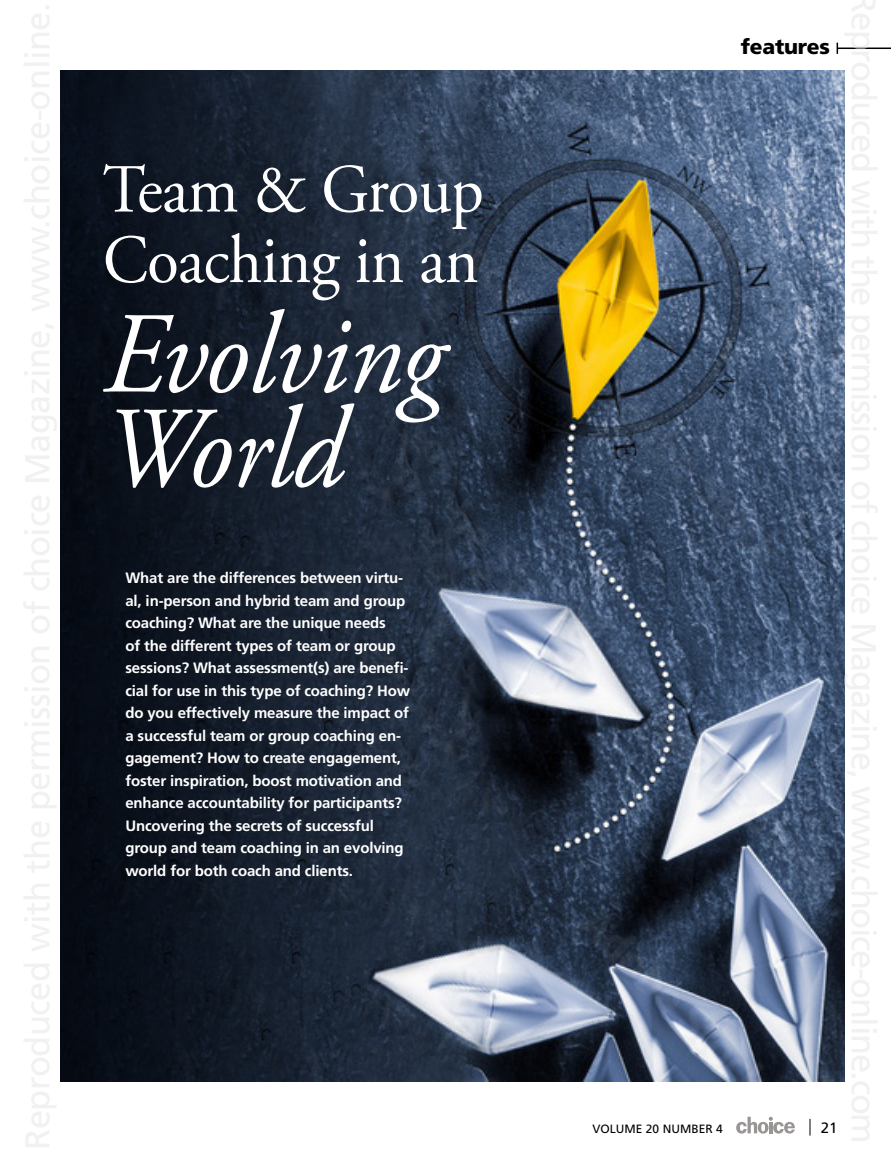
<style>
.page{position:relative;width:891px;height:1161px;background:#fff}
.page>*{position:absolute;margin:0;border:0;box-sizing:border-box;transform-origin:0 0}
.t1{font:italic 115.5px/94.5px "Adobe Garamond Pro";letter-spacing:-.01em;color:#fff;scale:.94 1}
.t2{font:68.7px/70.5px "Adobe Garamond Pro";letter-spacing:-.01em;color:#fff;scale:.94 1}
.t3{font:900 21px "Frutiger";letter-spacing:-.01em;color:#000}
.t4{font:700 15px/22.5px "Frutiger";letter-spacing:-.01em;color:#fff}
.t5{font:15px "Frutiger";color:#000}
.t6{font:12px "Frutiger";color:#000}
</style>
<div class="page">
<svg style="left:736px;top:1117px;width:59px;height:17px"></svg>
<svg style="left:810px;top:1119px;width:1px;height:17px"></svg>
<img style="left:60px;top:71px;width:785px;height:1010px">
<hr style="left:837px;top:48px;width:54px;height:1px;background:#000">
<h2 class="t2" style="left:103px;top:157px;width:407px">Team &amp; Group<br>Coaching in an</h2>
<h1 class="t1" style="left:103px;top:311px;width:363px">Evolving<br>World</h1>
<p class="t4" style="left:125px;top:567px;width:286px">What are the differences between virtu&shy;al, in-person and hybrid team and group coaching? What are the unique needs<br>of the different types of team or group sessions? What assessment(s) are benefi&shy;cial for use in this type of coaching? How do you effectively measure the impact of a successful team or group coaching en&shy;gagement? How to create engagement, foster inspiration, boost motivation and enhance accountability for participants?<br>Uncovering the secrets of successful group and team coaching in an evolving world for both coach and clients.</p>
<h3 class="t3" style="left:741px;top:34px;width:91px">features</h3>
<p class="t6" style="left:592px;top:1121px;width:132px">VOLUME 20 NUMBER 4</p>
<p class="t5" style="left:821px;top:1119px;width:18px">21</p>
</div>
